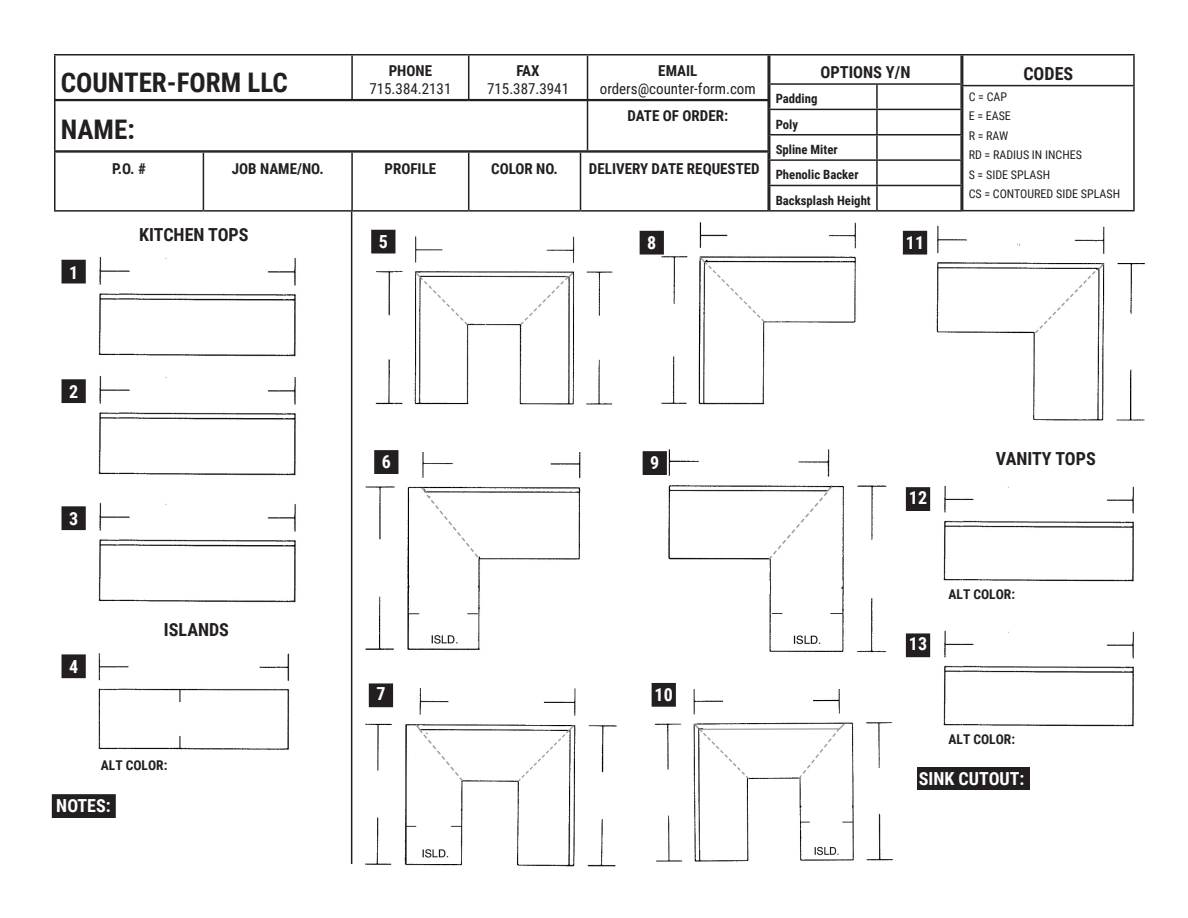
<style>
.page{position:relative;width:1188px;height:918px;background:#fff}
.page>*{position:absolute;margin:0;border:0;box-sizing:border-box;transform-origin:0 0}
.t1{font:700 27px "Roboto Condensed";color:#231f20}
.t2{font:700 18px "Roboto Condensed";color:#fff}
.t3{font:700 18px "Roboto Condensed";color:#231f20}
.t4{font:700 16.5px "Roboto Condensed";color:#231f20}
.t5{font:700 15px "Roboto Condensed";color:#231f20}
.t6{font:15px "Roboto Condensed";color:#231f20}
.t7{font:700 13.5px "Roboto Condensed";color:#231f20}
.t8{font:700 12.75px/25.3px "Roboto Condensed";color:#231f20}
.t9{font:12px/19.5px "Roboto Condensed";color:#231f20}
.s1{font-style:inherit}
</style>
<div class="page">
<hr style="left:54px;top:54px;width:298px;height:2px;background:#231f20">
<hr style="left:54px;top:55px;width:2px;height:45px;background:#231f20">
<hr style="left:352px;top:54px;width:117px;height:2px;background:#231f20">
<hr style="left:351px;top:55px;width:2px;height:45px;background:#231f20">
<hr style="left:469px;top:54px;width:119px;height:2px;background:#231f20">
<hr style="left:468px;top:55px;width:1px;height:45px;background:#231f20">
<hr style="left:588px;top:54px;width:181px;height:2px;background:#231f20">
<hr style="left:587px;top:55px;width:1px;height:45px;background:#231f20">
<hr style="left:767px;top:55px;width:2px;height:45px;background:#231f20">
<hr style="left:54px;top:100px;width:298px;height:1px;background:#231f20">
<hr style="left:352px;top:100px;width:117px;height:1px;background:#231f20">
<hr style="left:469px;top:100px;width:119px;height:1px;background:#231f20">
<hr style="left:588px;top:100px;width:181px;height:1px;background:#231f20">
<hr style="left:54px;top:151px;width:149px;height:2px;background:#231f20">
<hr style="left:54px;top:153px;width:2px;height:57px;background:#231f20">
<hr style="left:203px;top:151px;width:149px;height:2px;background:#231f20">
<hr style="left:203px;top:153px;width:1px;height:57px;background:#231f20">
<hr style="left:352px;top:151px;width:117px;height:2px;background:#231f20">
<hr style="left:351px;top:153px;width:2px;height:57px;background:#231f20">
<hr style="left:469px;top:151px;width:112px;height:2px;background:#231f20">
<hr style="left:468px;top:153px;width:1px;height:57px;background:#231f20">
<hr style="left:580px;top:151px;width:189px;height:2px;background:#231f20">
<hr style="left:580px;top:153px;width:1px;height:57px;background:#231f20">
<hr style="left:767px;top:153px;width:2px;height:57px;background:#231f20">
<hr style="left:54px;top:210px;width:149px;height:2px;background:#231f20">
<hr style="left:203px;top:210px;width:149px;height:2px;background:#231f20">
<hr style="left:352px;top:210px;width:117px;height:2px;background:#231f20">
<hr style="left:469px;top:210px;width:112px;height:2px;background:#231f20">
<hr style="left:580px;top:210px;width:189px;height:2px;background:#231f20">
<hr style="left:54px;top:99px;width:534px;height:1px;background:#231f20">
<hr style="left:54px;top:100px;width:2px;height:50px;background:#231f20">
<hr style="left:588px;top:99px;width:181px;height:1px;background:#231f20">
<hr style="left:587px;top:100px;width:1px;height:50px;background:#231f20">
<hr style="left:767px;top:100px;width:2px;height:50px;background:#231f20">
<hr style="left:54px;top:150px;width:534px;height:2px;background:#231f20">
<hr style="left:588px;top:150px;width:181px;height:2px;background:#231f20">
<hr style="left:769px;top:54px;width:108px;height:2px;background:#231f20">
<hr style="left:877px;top:54px;width:85px;height:2px;background:#231f20">
<hr style="left:960px;top:56px;width:2px;height:27px;background:#231f20">
<hr style="left:769px;top:83px;width:108px;height:2px;background:#231f20">
<hr style="left:877px;top:83px;width:85px;height:2px;background:#231f20">
<hr style="left:876px;top:85px;width:2px;height:24px;background:#231f20">
<hr style="left:960px;top:85px;width:2px;height:24px;background:#231f20">
<hr style="left:769px;top:109px;width:108px;height:1px;background:#231f20">
<hr style="left:877px;top:109px;width:85px;height:1px;background:#231f20">
<hr style="left:876px;top:110px;width:2px;height:24px;background:#231f20">
<hr style="left:960px;top:110px;width:2px;height:24px;background:#231f20">
<hr style="left:769px;top:134px;width:108px;height:2px;background:#231f20">
<hr style="left:877px;top:134px;width:85px;height:2px;background:#231f20">
<hr style="left:876px;top:136px;width:2px;height:23px;background:#231f20">
<hr style="left:960px;top:136px;width:2px;height:23px;background:#231f20">
<hr style="left:769px;top:159px;width:108px;height:2px;background:#231f20">
<hr style="left:877px;top:159px;width:85px;height:2px;background:#231f20">
<hr style="left:876px;top:161px;width:2px;height:24px;background:#231f20">
<hr style="left:960px;top:161px;width:2px;height:24px;background:#231f20">
<hr style="left:769px;top:185px;width:108px;height:1px;background:#231f20">
<svg style="left:769px;top:56px;width:1px;height:154px"></svg>
<hr style="left:877px;top:185px;width:85px;height:1px;background:#231f20">
<hr style="left:876px;top:186px;width:2px;height:24px;background:#231f20">
<hr style="left:960px;top:186px;width:2px;height:24px;background:#231f20">
<hr style="left:769px;top:210px;width:108px;height:2px;background:#231f20">
<hr style="left:877px;top:210px;width:85px;height:2px;background:#231f20">
<hr style="left:962px;top:54px;width:173px;height:2px;background:#231f20">
<svg style="left:962px;top:56px;width:1px;height:29px"></svg>
<hr style="left:1133px;top:56px;width:2px;height:29px;background:#231f20">
<hr style="left:962px;top:85px;width:173px;height:1px;background:#231f20">
<hr style="left:962px;top:86px;width:1px;height:124px;background:#231f20">
<hr style="left:1133px;top:86px;width:2px;height:124px;background:#231f20">
<hr style="left:962px;top:210px;width:173px;height:1px;background:#231f20">
<img style="left:98px;top:375px;width:198px;height:101px">
<div style="left:62px;top:380px;width:23px;height:22px;background:#231f20"></div>
<div style="left:62px;top:379px;width:24px;height:24px;border:2px solid #231f20"></div>
<img style="left:98px;top:502px;width:198px;height:101px">
<div style="left:62px;top:507px;width:23px;height:22px;background:#231f20"></div>
<div style="left:62px;top:506px;width:24px;height:24px;border:2px solid #231f20"></div>
<img style="left:98px;top:653px;width:192px;height:97px">
<div style="left:62px;top:655px;width:23px;height:22px;background:#231f20"></div>
<div style="left:62px;top:654px;width:24px;height:24px;border:2px solid #231f20"></div>
<img style="left:365px;top:452px;width:216px;height:199px">
<div style="left:375px;top:451px;width:23px;height:22px;background:#231f20"></div>
<div style="left:374px;top:450px;width:24px;height:24px;border:2px solid #231f20"></div>
<img style="left:365px;top:688px;width:252px;height:179px">
<div style="left:370px;top:684px;width:22px;height:22px;background:#231f20"></div>
<div style="left:369px;top:683px;width:24px;height:24px;border:2px solid #231f20"></div>
<hr style="left:351px;top:211px;width:1px;height:653px;background:#231f20">
<img style="left:660px;top:222px;width:196px;height:183px">
<div style="left:640px;top:232px;width:23px;height:22px;background:#231f20"></div>
<div style="left:640px;top:231px;width:24px;height:24px;border:2px solid #231f20"></div>
<img style="left:936px;top:225px;width:209px;height:196px">
<div style="left:904px;top:232px;width:22px;height:22px;background:#231f20"></div>
<div style="left:903px;top:231px;width:24px;height:24px;border:2px solid #231f20"></div>
<img style="left:943px;top:485px;width:191px;height:97px">
<div style="left:907px;top:488px;width:22px;height:22px;background:#231f20"></div>
<div style="left:906px;top:487px;width:24px;height:24px;border:2px solid #231f20"></div>
<img style="left:943px;top:630px;width:191px;height:97px">
<div style="left:907px;top:634px;width:22px;height:22px;background:#231f20"></div>
<div style="left:906px;top:633px;width:24px;height:24px;border:2px solid #231f20"></div>
<img style="left:98px;top:256px;width:198px;height:101px">
<div style="left:62px;top:260px;width:23px;height:23px;background:#231f20"></div>
<div style="left:62px;top:260px;width:24px;height:24px;border:2px solid #231f20"></div>
<img style="left:375px;top:230px;width:238px;height:175px">
<div style="left:372px;top:230px;width:23px;height:23px;background:#231f20"></div>
<div style="left:371px;top:230px;width:24px;height:24px;border:2px solid #231f20"></div>
<img style="left:668px;top:449px;width:219px;height:204px">
<div style="left:643px;top:452px;width:23px;height:22px;background:#231f20"></div>
<div style="left:643px;top:451px;width:24px;height:24px;border:2px solid #231f20"></div>
<img style="left:654px;top:689px;width:240px;height:173px">
<div style="left:652px;top:684px;width:23px;height:22px;background:#231f20"></div>
<div style="left:652px;top:683px;width:24px;height:24px;border:2px solid #231f20"></div>
<div style="left:917px;top:767px;width:113px;height:22px;background:#231f20"></div>
<div style="left:53px;top:795px;width:62px;height:22px;background:#231f20"></div>
<div style="left:52px;top:794px;width:64px;height:24px;border:2px solid #231f20"></div>
<h1 class="t1" style="left:61px;top:63px;width:229px">COUNTER-FORM LLC</h1>
<h1 class="t1" style="left:61px;top:111px;width:76px">NAME:</h1>
<p class="t5" style="left:389px;top:61px;width:45px">PHONE</p>
<p class="t6" style="left:369px;top:79px;width:83px">715.384.2131</p>
<p class="t5" style="left:517px;top:61px;width:25px">FAX</p>
<p class="t6" style="left:487px;top:79px;width:83px">715.387.3941</p>
<p class="t5" style="left:658px;top:61px;width:41px">EMAIL</p>
<p class="t6" style="left:600px;top:79px;width:157px">orders@counter-form.com</p>
<p class="t5" style="left:628px;top:106px;width:102px">DATE OF ORDER:</p>
<p class="t5" style="left:112px;top:158px;width:35px">P.O. #</p>
<p class="t5" style="left:232px;top:158px;width:93px">JOB NAME/NO.</p>
<p class="t5" style="left:385px;top:158px;width:53px">PROFILE</p>
<p class="t5" style="left:491px;top:158px;width:68px">COLOR NO.</p>
<p class="t5" style="left:589px;top:158px;width:172px">DELIVERY DATE REQUESTED</p>
<p class="t4" style="left:820px;top:61px;width:92px">OPTIONS Y/N</p>
<p class="t8" style="left:776px;top:86px;width:97px">Padding<br>Poly<br>Spline Miter<br>Phenolic Backer<br>Backsplash Height</p>
<p class="t2" style="left:69px;top:260px;width:11px">1</p>
<p class="t3" style="left:139px;top:222px;width:111px">KITCHEN TOPS</p>
<p class="t2" style="left:379px;top:229px;width:11px">5</p>
<p class="t2" style="left:647px;top:230px;width:11px">8</p>
<p class="t2" style="left:906px;top:230px;width:20px">11</p>
<p class="t3" style="left:1023px;top:61px;width:51px">CODES</p>
<p class="t9" style="left:969px;top:86px;width:153px">C = CAP<br>E = EASE<br>R = RAW<br>RD = RADIUS IN INCHES<br>S = SIDE SPLASH<br>CS = CONTOURED SIDE SPLASH</p>
<p class="t2" style="left:69px;top:379px;width:11px">2</p>
<p class="t2" style="left:69px;top:506px;width:11px">3</p>
<p class="t2" style="left:69px;top:654px;width:11px">4</p>
<p class="t3" style="left:164px;top:617px;width:67px">ISLANDS</p>
<p class="t2" style="left:382px;top:449px;width:11px">6</p>
<p class="t2" style="left:376px;top:681px;width:11px">7</p>
<p class="t2" style="left:650px;top:450px;width:11px">9</p>
<p class="t2" style="left:655px;top:682px;width:20px">10</p>
<p class="t2" style="left:909px;top:485px;width:20px">12</p>
<p class="t3" style="left:996px;top:446px;width:101px">VANITY TOPS</p>
<p class="t2" style="left:909px;top:631px;width:20px">13</p>
<p class="t7" style="left:948px;top:585px;width:68px">ALT COLOR<span class="s1">:</span></p>
<p class="t7" style="left:948px;top:730px;width:68px">ALT COLOR<span class="s1">:</span></p>
<p class="t7" style="left:101px;top:756px;width:68px">ALT COLOR<span class="s1">:</span></p>
<p class="t2" style="left:56px;top:793px;width:56px">NOTES:</p>
<p class="t2" style="left:919px;top:766px;width:107px">SINK CUTOUT:</p>
</div>
